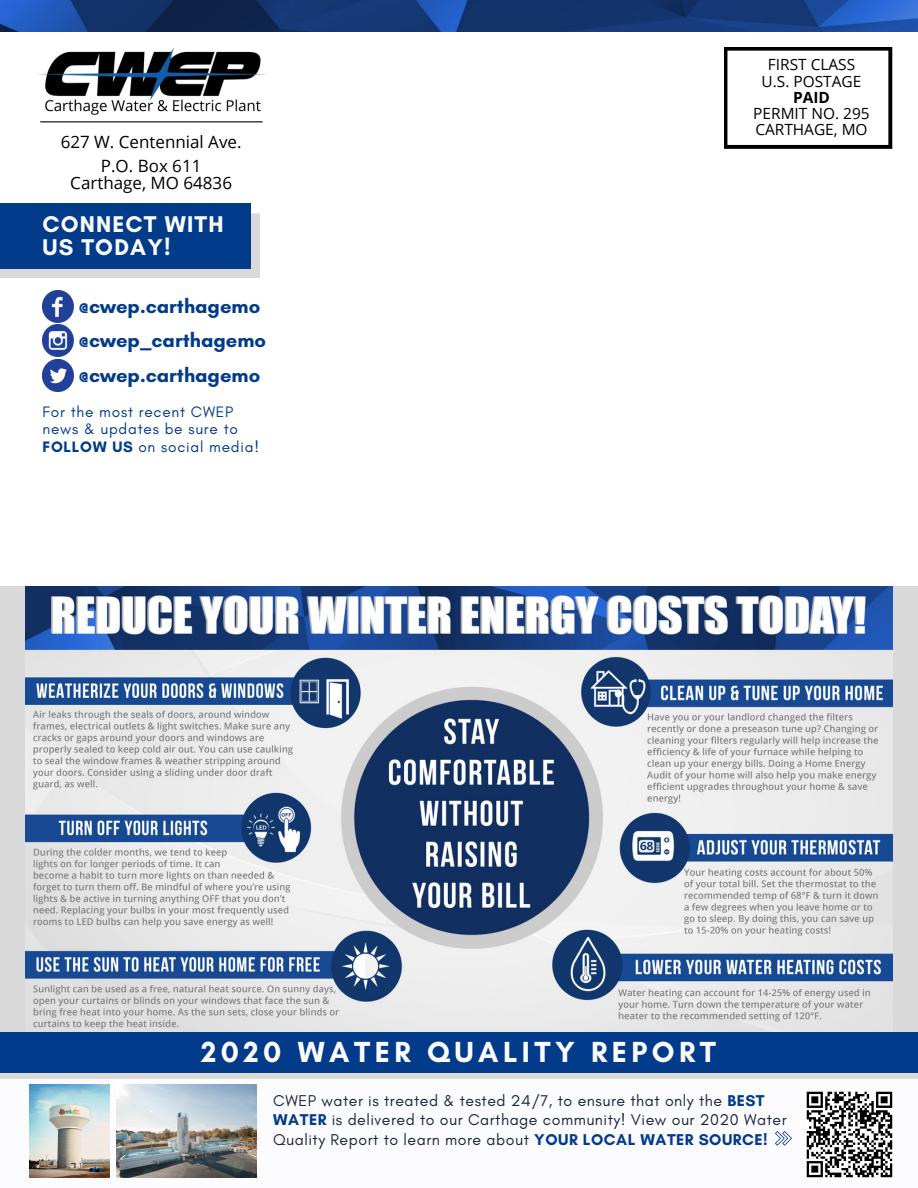
<style>
.page{position:relative;width:918px;height:1188px;background:#fff}
.page>*{position:absolute;margin:0;border:0;box-sizing:border-box;transform-origin:0 0}
.t1{font:700 29.55px "Glacial Indifference";letter-spacing:.15em;color:#fcfcff}
.t2{font:700 23.25px "Glacial Indifference";letter-spacing:.05em;color:#fcfcff}
.t3{font:700 20.25px "Glacial Indifference";color:#013b89}
.t4{font:16.95px "Open Sans";color:#000}
.t5{font:15.9px/19.2px "Glacial Indifference";letter-spacing:.03em;color:#1b253c}
.t6{font:15.45px/17.4px "Glacial Indifference";letter-spacing:.05em;color:#013b89}
.t7{font:15.45px "Open Sans";color:#000}
.t8{font:700 15.45px "Open Sans";color:#000}
.s1{font-weight:700}
.s2{font-weight:700;color:#013b89}
</style>
<div class="page">
<div style="left:0;top:586px;width:918px;height:602px;background:#d9d9d9"></div>
<div style="left:0;top:1079px;width:918px;height:109px;background:#fcfcff"></div>
<img style="left:38px;top:48px;width:228px;height:67px">
<hr style="left:41px;top:121px;width:221px;height:1px;background:#000">
<svg style="left:807px;top:1092px;width:85px;height:85px"></svg>
<svg style="left:775px;top:1131px;width:17px;height:15px"></svg>
<img style="left:29px;top:1085px;width:80px;height:92px">
<img style="left:116px;top:1085px;width:141px;height:92px">
<img style="left:26px;top:586px;width:866px;height:446px">
<img style="left:42px;top:291px;width:32px;height:31px">
<img style="left:42px;top:325px;width:32px;height:31px">
<img style="left:42px;top:360px;width:32px;height:31px">
<div style="left:0;top:213px;width:260px;height:65px;background:#d9d9d9"></div>
<div style="left:0;top:204px;width:251px;height:65px;background:#013b89"></div>
<svg style="left:724px;top:47px;width:168px;height:102px"></svg>
<div style="left:0;top:1032px;width:918px;height:41px;background:#013b89"></div>
<img style="left:0;top:0;width:918px;height:32px">
<p class="t4" style="left:61px;top:130px;width:182px">627 W. Centennial Ave.</p>
<p class="t4" style="left:101px;top:153px;width:102px">P.O. Box 611</p>
<p class="t4" style="left:70px;top:171px;width:163px">Carthage, MO 64836</p>
<p class="t2" style="left:42px;top:210px;width:183px">CONNECT WITH</p>
<p class="t2" style="left:42px;top:233px;width:130px">US TODAY!</p>
<p class="t3" style="left:78px;top:294px;width:183px">@cwep.carthagemo</p>
<p class="t3" style="left:78px;top:328px;width:189px">@cwep_carthagemo</p>
<p class="t3" style="left:78px;top:363px;width:183px">@cwep.carthagemo</p>
<p class="t6" style="left:42px;top:403px;width:218px">For the most recent CWEP news &amp; updates be sure to<br><span class="s1">FOLLOW US</span> on social media!</p>
<p class="t7" style="left:768px;top:54px;width:89px">FIRST CLASS</p>
<p class="t7" style="left:762px;top:70px;width:101px">U.S. POSTAGE</p>
<p class="t8" style="left:793px;top:86px;width:38px">PAID</p>
<p class="t7" style="left:753px;top:102px;width:118px">PERMIT NO. 295</p>
<p class="t7" style="left:755px;top:119px;width:114px">CARTHAGE, MO</p>
<p class="t1" style="left:201px;top:1034px;width:516px">2020 WATER QUALITY REPORT</p>
<p class="t5" style="left:273px;top:1091px;width:515px">CWEP water is treated &amp; tested 24/7, to ensure that only the <span class="s2">BEST<br>WATER</span> is delivered to our Carthage community! View our 2020 Water<br>Quality Report to learn more about <span class="s2">YOUR LOCAL WATER SOURCE!</span></p>
</div>
